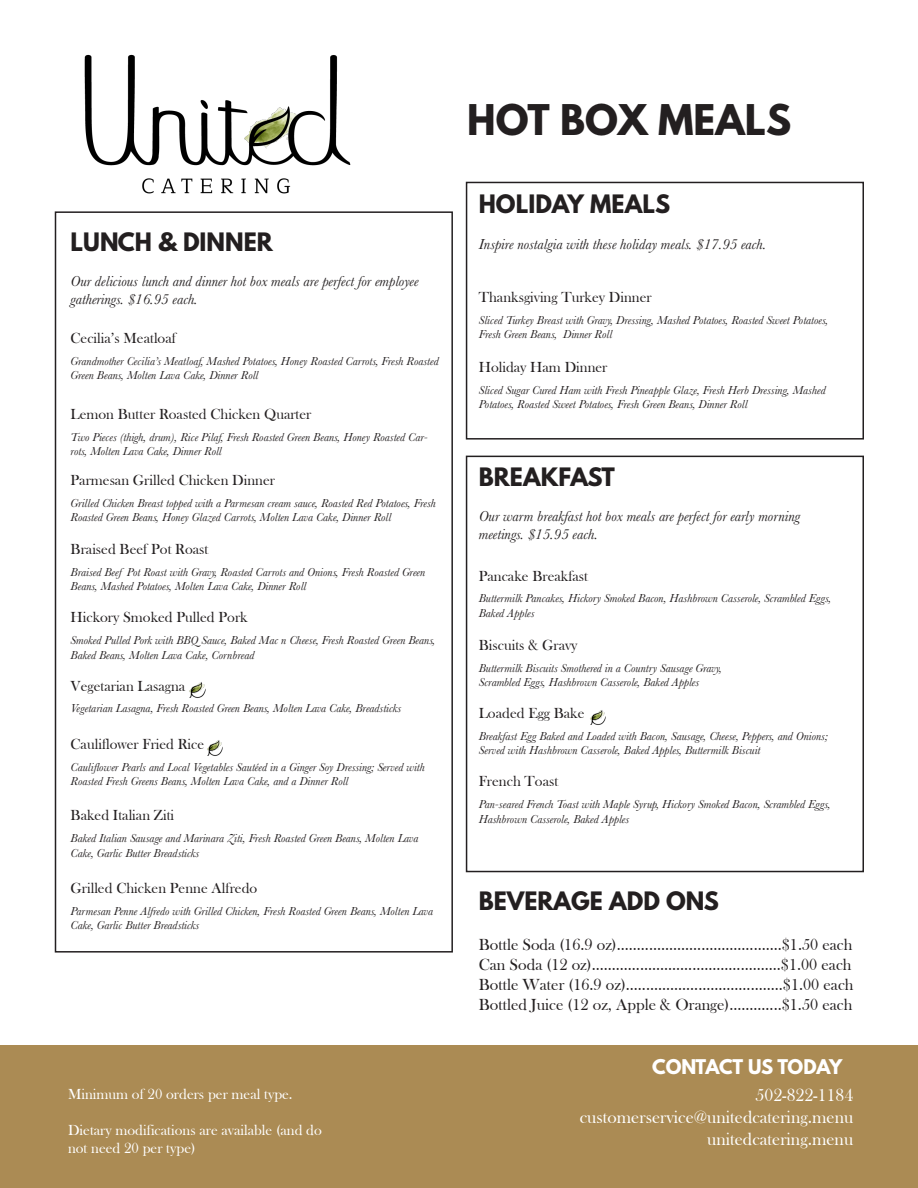
<style>
.page{position:relative;width:918px;height:1188px;background:#fff}
.page>*{position:absolute;margin:0;border:0;box-sizing:border-box;transform-origin:0 0}
.t1{font:700 37.5px "League Spartan";color:#231f20}
.t2{font:700 22.5px "League Spartan";color:#231f20}
.t3{font:18px "Bask Old Face";color:#fff}
.t4{font:700 18px "League Spartan";letter-spacing:-.02em;color:#fff}
.t5{font:16.5px "Bask Old Face";color:#231f20}
.t6{font:15px "Bask Old Face";color:#231f20}
.t7{font:italic 15px/18px "Baskerville";color:#231f20}
.t8{font:15px/18px "Bask Old Face";color:#fff}
.t9{font:italic 12px/14.4px "Baskerville";color:#231f20}
</style>
<div class="page">
<img style="left:84px;top:54px;width:267px;height:140px">
<div style="left:55px;top:211px;width:398px;height:742px;border:2px solid #231f20"></div>
<div style="left:0;top:1045px;width:918px;height:143px;background:#ab8b54"></div>
<div style="left:466px;top:456px;width:398px;height:416px;border:2px solid #231f20"></div>
<div style="left:466px;top:182px;width:398px;height:258px;border:2px solid #231f20"></div>
<img style="left:590px;top:710px;width:16px;height:15px">
<img style="left:207px;top:740px;width:16px;height:16px">
<img style="left:189px;top:682px;width:17px;height:16px">
<p class="t2" style="left:71px;top:224px;width:204px">LUNCH &amp; DINNER</p>
<p class="t7" style="left:71px;top:272px;width:350px">Our delicious lunch and dinner hot box meals are perfect for employee gatherings. $16.95 each.</p>
<p class="t6" style="left:71px;top:330px;width:107px">Cecilia’s Meatloaf</p>
<p class="t9" style="left:71px;top:354px;width:370px">Grandmother Cecilia’s Meatloaf, Mashed Potatoes, Honey Roasted Carrots, Fresh Roasted<br>Green Beans, Molten Lava Cake, Dinner Roll</p>
<p class="t6" style="left:71px;top:406px;width:242px">Lemon Butter Roasted Chicken Quarter</p>
<p class="t9" style="left:71px;top:430px;width:359px">Two Pieces (thigh, drum), Rice Pilaf, Fresh Roasted Green Beans, Honey Roasted Car&shy;rots, Molten Lava Cake, Dinner Roll</p>
<p class="t6" style="left:71px;top:472px;width:206px">Parmesan Grilled Chicken Dinner</p>
<p class="t9" style="left:71px;top:496px;width:367px">Grilled Chicken Breast topped with a Parmesan cream sauce, Roasted Red Potatoes, Fresh<br>Roasted Green Beans, Honey Glazed Carrots, Molten Lava Cake, Dinner Roll</p>
<p class="t6" style="left:71px;top:541px;width:139px">Braised Beef Pot Roast</p>
<p class="t9" style="left:71px;top:565px;width:356px">Braised Beef Pot Roast with Gravy, Roasted Carrots and Onions, Fresh Roasted Green<br>Beans, Mashed Potatoes, Molten Lava Cake, Dinner Roll</p>
<p class="t6" style="left:71px;top:609px;width:179px">Hickory Smoked Pulled Pork</p>
<p class="t9" style="left:71px;top:633px;width:366px">Smoked Pulled Pork with BBQ Sauce, Baked Mac n Cheese, Fresh Roasted Green Beans,<br>Baked Beans, Molten Lava Cake, Cornbread</p>
<p class="t6" style="left:71px;top:677px;width:116px">Vegetarian Lasagna</p>
<p class="t9" style="left:71px;top:701px;width:332px">Vegetarian Lasagna, Fresh Roasted Green Beans, Molten Lava Cake, Breadsticks</p>
<p class="t6" style="left:71px;top:736px;width:135px">Cauliflower Fried Rice</p>
<p class="t9" style="left:71px;top:760px;width:356px">Cauliflower Pearls and Local Vegetables Sautéed in a Ginger Soy Dressing; Served with<br>Roasted Fresh Greens Beans, Molten Lava Cake, and a Dinner Roll</p>
<p class="t6" style="left:71px;top:807px;width:105px">Baked Italian Ziti</p>
<p class="t9" style="left:71px;top:831px;width:349px">Baked Italian Sausage and Marinara Ziti, Fresh Roasted Green Beans, Molten Lava<br>Cake, Garlic Butter Breadsticks</p>
<p class="t6" style="left:71px;top:880px;width:188px">Grilled Chicken Penne Alfredo</p>
<p class="t9" style="left:71px;top:904px;width:364px">Parmesan Penne Alfredo with Grilled Chicken, Fresh Roasted Green Beans, Molten Lava<br>Cake, Garlic Butter Breadsticks</p>
<p class="t8" style="left:68px;top:1086px;width:226px">Minimum of 20 orders per meal type.</p>
<p class="t8" style="left:68px;top:1122px;width:255px">Dietary modifications are available (and do not need 20 per type)</p>
<p class="t1" style="left:467px;top:90px;width:326px">HOT BOX MEALS</p>
<p class="t2" style="left:479px;top:187px;width:193px">HOLIDAY MEALS</p>
<p class="t7" style="left:479px;top:235px;width:289px">Inspire nostalgia with these holiday meals. $17.95 each.</p>
<p class="t6" style="left:479px;top:289px;width:174px">Thanksgiving Turkey Dinner</p>
<p class="t9" style="left:479px;top:313px;width:351px">Sliced Turkey Breast with Gravy, Dressing, Mashed Potatoes, Roasted Sweet Potatoes,<br>Fresh Green Beans, Dinner Roll</p>
<p class="t6" style="left:479px;top:359px;width:130px">Holiday Ham Dinner</p>
<p class="t9" style="left:479px;top:383px;width:348px">Sliced Sugar Cured Ham with Fresh Pineapple Glaze, Fresh Herb Dressing, Mashed<br>Potatoes, Roasted Sweet Potatoes, Fresh Green Beans, Dinner Roll</p>
<p class="t2" style="left:479px;top:459px;width:138px">BREAKFAST</p>
<p class="t7" style="left:479px;top:507px;width:323px">Our warm breakfast hot box meals are perfect for early morning meetings. $15.95 each.</p>
<p class="t6" style="left:479px;top:567px;width:111px">Pancake Breakfast</p>
<p class="t9" style="left:479px;top:591px;width:354px">Buttermilk Pancakes, Hickory Smoked Bacon, Hashbrown Casserole, Scrambled Eggs,<br>Baked Apples</p>
<p class="t6" style="left:479px;top:637px;width:100px">Biscuits &amp; Gravy</p>
<p class="t9" style="left:479px;top:661px;width:245px">Buttermilk Biscuits Smothered in a Country Sausage Gravy,</p>
<p class="t9" style="left:479px;top:675px;width:222px">Scrambled Eggs, Hashbrown Casserole, Baked Apples</p>
<p class="t6" style="left:479px;top:705px;width:107px">Loaded Egg Bake</p>
<p class="t9" style="left:479px;top:729px;width:351px">Breakfast Egg Baked and Loaded with Bacon, Sausage, Cheese, Peppers, and Onions;<br>Served with Hashbrown Casserole, Baked Apples, Buttermilk Biscuit</p>
<p class="t6" style="left:479px;top:773px;width:81px">French Toast</p>
<p class="t9" style="left:479px;top:797px;width:353px">Pan-seared French Toast with Maple Syrup, Hickory Smoked Bacon, Scrambled Eggs,<br>Hashbrown Casserole, Baked Apples</p>
<p class="t2" style="left:479px;top:884px;width:242px">BEVERAGE ADD ONS</p>
<p class="t5" style="left:479px;top:936px;width:375px">Bottle Soda (16.9 oz).........................................$1.50 each</p>
<p class="t5" style="left:479px;top:955px;width:374px">Can Soda (12 oz)...............................................$1.00 each</p>
<p class="t5" style="left:479px;top:975px;width:376px">Bottle Water (16.9 oz).......................................$1.00 each</p>
<p class="t5" style="left:479px;top:995px;width:375px">Bottled Juice (12 oz, Apple &amp; Orange).............$1.50 each</p>
<p class="t4" style="left:652px;top:1053px;width:192px">CONTACT US TODAY</p>
<p class="t3" style="left:756px;top:1086px;width:99px">502-822-1184</p>
<p class="t3" style="left:580px;top:1107px;width:275px">customerservice@unitedcatering.menu</p>
<p class="t3" style="left:707px;top:1129px;width:148px">unitedcatering.menu</p>
</div>
